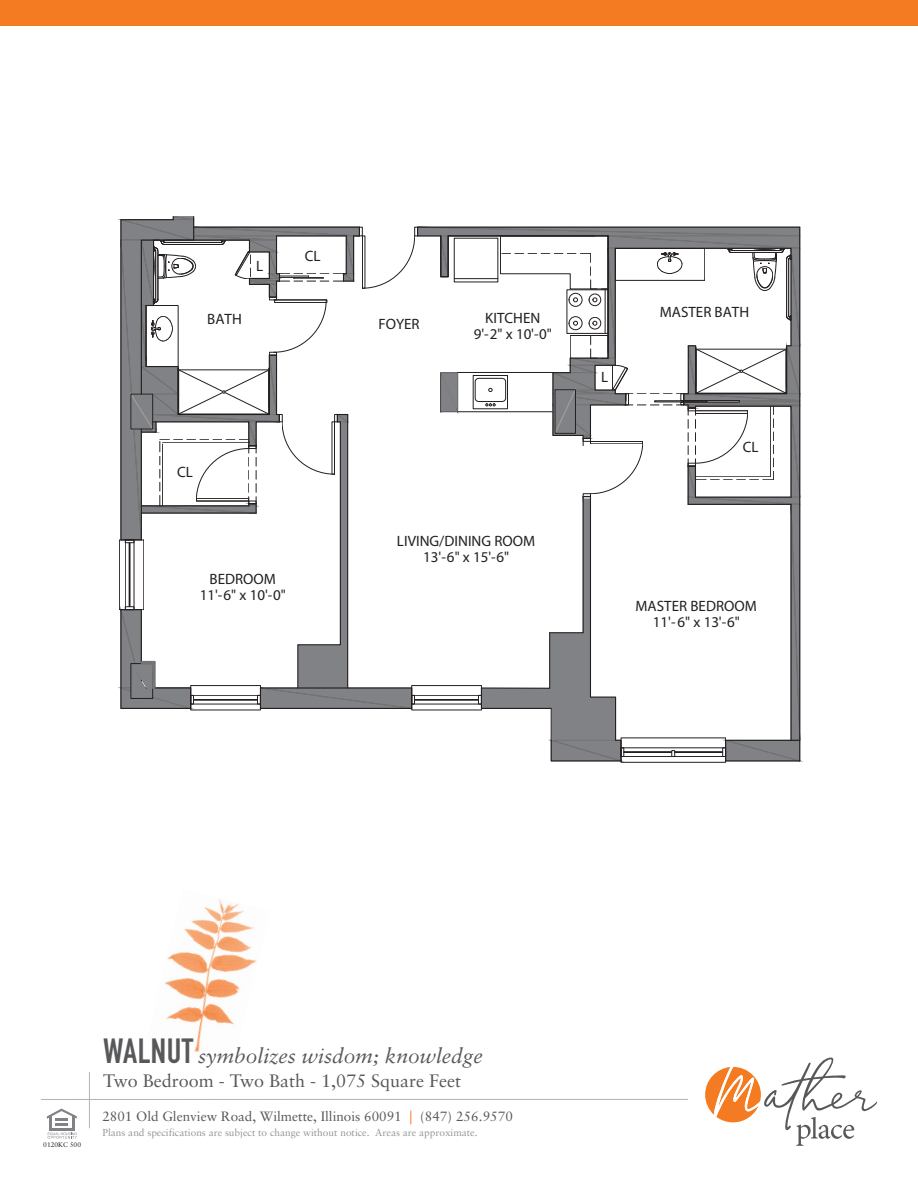
<style>
.page{position:relative;width:918px;height:1188px;background:#fff}
.page>*{position:absolute;margin:0;border:0;box-sizing:border-box;transform-origin:0 0}
.t1{font:italic 21px "Sabon";color:#57585a}
.t2{font:18px "Sabon";color:#57585a}
.t3{font:15px/16.5px "Myriad Pro";color:#231f20;text-align:center}
.t4{font:13.5px "Sabon";color:#57585a}
.t5{font:10.2px "Sabon";color:#939598}
.t6{font:6.75px "Sabon";color:#231f20}
.s1{font-family:"DIN Condensed";font-weight:700;font-style:normal;font-size:34.5px}
.s2{font-size:17.55px;color:#f47321}
</style>
<div class="page">
<img style="left:165px;top:899px;width:92px;height:154px">
<div style="left:119px;top:540px;width:25px;height:70px;border:1px solid #231f20"></div>
<div style="left:0;top:0;width:918px;height:26px;background:#f47b21"></div>
<svg style="left:48px;top:1132px;width:29px;height:7px"></svg>
<hr style="left:49px;top:1116px;width:3px;height:15px;background:#808285">
<hr style="left:72px;top:1116px;width:3px;height:15px;background:#808285">
<hr style="left:49px;top:1129px;width:26px;height:2px;background:#808285">
<svg style="left:47px;top:1109px;width:30px;height:17px"></svg>
<hr style="left:89px;top:1072px;width:1px;height:56px;background:#b2b3b7">
<hr style="left:41px;top:1099px;width:647px;height:1px;background:#b2b3b7">
<svg style="left:705px;top:1057px;width:173px;height:89px"></svg>
<svg style="left:120px;top:216px;width:681px;height:546px"></svg>
<p class="t3" style="left:256px;top:257px;width:9px">L</p>
<p class="t3" style="left:207px;top:310px;width:36px">BATH</p>
<p class="t3" style="left:305px;top:247px;width:17px">CL</p>
<p class="t3" style="left:177px;top:463px;width:17px">CL</p>
<p class="t3" style="left:200px;top:570px;width:88px">BEDROOM<br>11'-6" x 10'-0"</p>
<p class="t3" style="left:378px;top:315px;width:43px">FOYER</p>
<p class="t3" style="left:474px;top:309px;width:80px">KITCHEN<br>9'-2" x 10'-0"</p>
<p class="t3" style="left:397px;top:532px;width:140px">LIVING/DINING ROOM<br>13'-6" x 15'-6"</p>
<p class="t3" style="left:601px;top:369px;width:9px">L</p>
<p class="t3" style="left:660px;top:303px;width:91px">MASTER BATH</p>
<p class="t3" style="left:743px;top:439px;width:17px">CL</p>
<p class="t3" style="left:636px;top:597px;width:123px">MASTER BEDROOM<br>11'-6" x 13'-6"</p>
<p class="t6" style="left:43px;top:1140px;width:39px">0120KC 500</p>
<h1 class="t1" style="left:103px;top:1043px;width:381px"><span class="s1">WALNUT</span> symbolizes wisdom; knowledge</h1>
<p class="t2" style="left:103px;top:1070px;width:359px">Two Bedroom - Two Bath - 1,075 Square Feet</p>
<p class="t4" style="left:102px;top:1108px;width:412px">2801 Old Glenview Road, Wilmette, Illinois 60091 <span class="s2">|</span> (847) 256.9570</p>
<p class="t5" style="left:102px;top:1127px;width:377px">Plans and specifications are subject to change without notice. Areas are approximate.</p>
</div>
